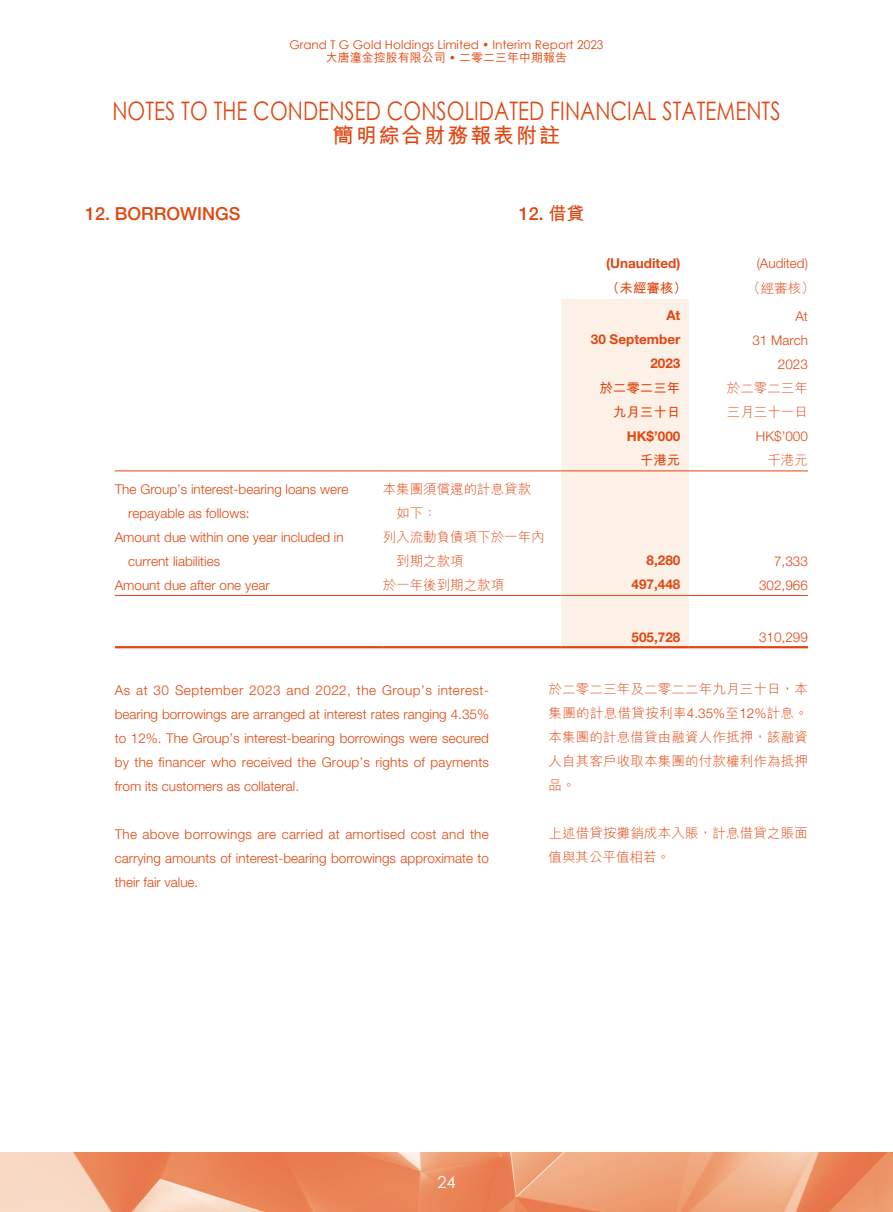
<style>
.page{position:relative;width:893px;height:1212px;background:#fff}
.page>*{position:absolute;margin:0;border:0;box-sizing:border-box;transform-origin:0 0}
.t1{font:25.5px "Century Gothic";letter-spacing:.005em;color:#e14610;scale:.8 1}
.t2{font:700 21px "M Hei HK";letter-spacing:.09em;color:#e14610}
.t3{font:500 18px "Helvetica Neue LT Std";color:#e14610}
.t4{font:16.5px "Century Gothic";color:#fff}
.t5{font:300 13.5px/24px "Helvetica Neue LT Std";color:#e14610}
.t6{font:300 13.5px/24px "M Hei HK";letter-spacing:.01em;color:#e14610}
.t7{font:700 13.5px "Helvetica Neue LT Std";color:#e14610}
.t8{font:700 13.5px/24px "M Hei HK";color:#e14610;text-align:right}
.t9{font:12px "Century Gothic";color:#e14610}
.t10{font:500 12px "M Hei HK";color:#e14610}
.s1{font-family:"Century Gothic";font-weight:400}
.s2{font-family:"M Hei HK";font-weight:700}
.s3{font-family:"Helvetica Neue LT Std"}
</style>
<div class="page">
<img style="left:0;top:1152px;width:893px;height:60px">
<div style="left:561px;top:299px;width:128px;height:347px;background:#fdf0e7"></div>
<hr style="left:115px;top:470px;width:268px;height:1px;background:#e14610">
<hr style="left:383px;top:470px;width:178px;height:1px;background:#e14610">
<hr style="left:561px;top:470px;width:128px;height:1px;background:#e14610">
<hr style="left:689px;top:470px;width:119px;height:1px;background:#e14610">
<hr style="left:115px;top:595px;width:268px;height:1px;background:#e14610">
<hr style="left:383px;top:595px;width:178px;height:1px;background:#e14610">
<hr style="left:561px;top:595px;width:128px;height:1px;background:#e14610">
<hr style="left:689px;top:595px;width:119px;height:1px;background:#e14610">
<hr style="left:115px;top:646px;width:268px;height:2px;background:#e14610">
<hr style="left:383px;top:646px;width:178px;height:2px;background:#e14610">
<hr style="left:561px;top:646px;width:128px;height:2px;background:#e14610">
<hr style="left:689px;top:646px;width:119px;height:2px;background:#e14610">
<p class="t9" style="left:289px;top:36px;width:316px">Grand T G Gold Holdings Limited • Interim Report 2023</p>
<p class="t10" style="left:326px;top:49px;width:243px">大唐潼金控股有限公司 <span class="s1">•</span> 二零二三年中期報告</p>
<h1 class="t1" style="left:112px;top:93px;width:837px">NOTES TO THE CONDENSED CONSOLIDATED FINANCIAL STATEMENTS</h1>
<h2 class="t2" style="left:333px;top:120px;width:229px">簡明綜合財務報表附註</h2>
<h3 class="t3" style="left:85px;top:203px;width:157px">12. BORROWINGS</h3>
<h3 class="t3" style="left:519px;top:203px;width:67px">12. <span class="s2">借貸</span></h3>
<p class="t5" style="left:128px;top:476px;width:222px;text-indent:-13px">The Group’s interest-bearing loans were repayable as follows:</p>
<p class="t6" style="left:396px;top:476px;width:137px;text-indent:-13px">本集團須償還的計息貸款如下：</p>
<p class="t5" style="left:128px;top:524px;width:217px;text-indent:-13px">Amount due within one year included in current liabilities</p>
<p class="t6" style="left:396px;top:524px;width:150px;text-indent:-13px">列入流動負債項下於一年內到期之款項</p>
<p class="t7" style="left:606px;top:255px;width:76px">(Unaudited)</p>
<p class="t5" style="left:757px;top:251px;width:53px">(Audited)</p>
<p class="t8" style="left:606px;top:275px;width:82px">（未經審核）</p>
<p class="t6" style="left:747px;top:276px;width:69px">（經審核）</p>
<p class="t7" style="left:666px;top:307px;width:15px">At</p>
<p class="t5" style="left:795px;top:304px;width:14px">At</p>
<p class="t7" style="left:591px;top:331px;width:91px">30 September</p>
<p class="t5" style="left:752px;top:328px;width:57px">31 March</p>
<p class="t7" style="left:650px;top:355px;width:32px">2023</p>
<p class="t5" style="left:778px;top:352px;width:32px">2023</p>
<p class="t8" style="left:599px;top:375px;width:82px">於二零二三年九月三十日</p>
<p class="t6" style="left:727px;top:376px;width:82px">於二零二三年三月三十一日</p>
<p class="t7" style="left:627px;top:427px;width:55px">HK$’000</p>
<p class="t5" style="left:756px;top:424px;width:54px">HK$’000</p>
<p class="t8" style="left:640px;top:447px;width:42px">千港元</p>
<p class="t6" style="left:767px;top:448px;width:42px">千港元</p>
<p class="t7" style="left:647px;top:552px;width:35px">8,280</p>
<p class="t5" style="left:774px;top:548px;width:35px">7,333</p>
<p class="t5" style="left:115px;top:572px;width:156px">Amount due after one year</p>
<p class="t6" style="left:383px;top:572px;width:123px">於一年後到期之款項</p>
<p class="t7" style="left:632px;top:576px;width:50px">497,448</p>
<p class="t5" style="left:759px;top:572px;width:50px">302,966</p>
<p class="t7" style="left:632px;top:628px;width:50px">505,728</p>
<p class="t5" style="left:759px;top:625px;width:50px">310,299</p>
<p class="t5" style="left:115px;top:677px;width:376px;text-align:justify">As at 30 September 2023 and 2022, the Group’s interest&shy;bearing borrowings are arranged at interest rates ranging 4.35% to 12%. The Group’s interest-bearing borrowings were secured by the financer who received the Group’s rights of payments from its customers as collateral.</p>
<p class="t5" style="left:115px;top:821px;width:376px;text-align:justify">The above borrowings are carried at amortised cost and the carrying amounts of interest-bearing borrowings approximate to their fair value.</p>
<p class="t6" style="left:549px;top:677px;width:261px;text-align:justify">於二零二三年及二零二二年九月三十日，本集團的計息借貸按利率<span class="s3">4.35%</span>至<span class="s3">12%</span>計息。本集團的計息借貸由融資人作抵押，該融資人自其客戶收取本集團的付款權利作為抵押品。</p>
<p class="t6" style="left:549px;top:821px;width:261px">上述借貸按攤銷成本入賬，計息借貸之賬面值與其公平值相若。</p>
<p class="t4" style="left:437px;top:1170px;width:20px">24</p>
</div>
